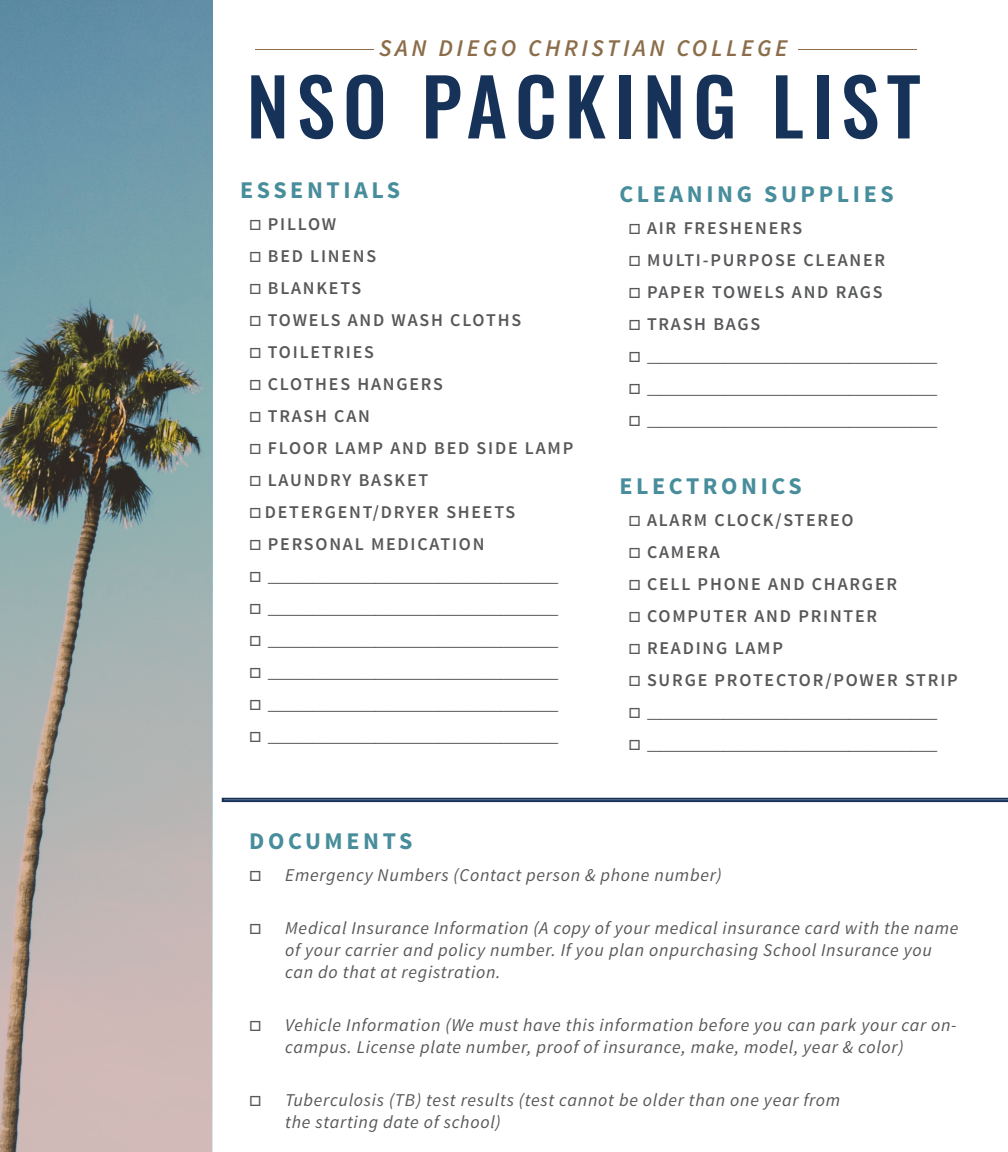
<style>
.page{position:relative;width:1008px;height:1152px;background:#fff}
.page>*{position:absolute;margin:0;border:0;box-sizing:border-box;transform-origin:0 0}
.t1{font:500 78px "Oswald";letter-spacing:.1em;color:#163258}
.t2{font:700 24px "Source Sans Pro";letter-spacing:.15em;color:#478d9b}
.t3{font:italic 600 24px "Source Sans Pro";letter-spacing:.15em;color:#8b6d4a}
.t4{font:italic 18px/21.6px "Source Sans Pro";letter-spacing:.04em;color:#57585a}
.t5{font:600 18px "Source Sans Pro";letter-spacing:.1em;color:#57585a}
.t6{font:600 14px "Source Sans Pro";color:#57585a}
</style>
<div class="page">
<svg style="left:0;top:0;width:212px;height:1152px;background:#929e9f"></svg>
<svg style="left:222px;top:798px;width:786px;height:4px;background:#274164"></svg>
<hr style="left:798px;top:49px;width:119px;height:1px;background:#8b6d4a">
<hr style="left:255px;top:49px;width:119px;height:1px;background:#8b6d4a">
<p class="t3" style="left:379px;top:33px;width:410px">SAN DIEGO CHRISTIAN COLLEGE</p>
<p class="t1" style="left:247px;top:52px;width:675px">NSO PACKING LIST</p>
<p class="t2" style="left:240px;top:174px;width:161px">ESSENTIALS</p>
<p class="t5" style="left:249px;top:212px;width:89px">□ PILLOW</p>
<p class="t5" style="left:249px;top:244px;width:128px">□ BED LINENS</p>
<p class="t5" style="left:249px;top:276px;width:113px">□ BLANKETS</p>
<p class="t5" style="left:249px;top:308px;width:273px">□ TOWELS AND WASH CLOTHS</p>
<p class="t5" style="left:249px;top:340px;width:126px">□ TOILETRIES</p>
<p class="t5" style="left:249px;top:372px;width:195px">□ CLOTHES HANGERS</p>
<p class="t5" style="left:249px;top:404px;width:122px">□ TRASH CAN</p>
<p class="t5" style="left:249px;top:436px;width:326px">□ FLOOR LAMP AND BED SIDE LAMP</p>
<p class="t5" style="left:249px;top:468px;width:181px">□ LAUNDRY BASKET</p>
<p class="t5" style="left:249px;top:500px;width:267px">□ DETERGENT/DRYER SHEETS</p>
<p class="t5" style="left:249px;top:532px;width:237px">□ PERSONAL MEDICATION</p>
<p class="t6" style="left:249px;top:568px;width:311px">□ ______________________________________________</p>
<p class="t6" style="left:249px;top:600px;width:311px">□ ______________________________________________</p>
<p class="t6" style="left:249px;top:632px;width:311px">□ ______________________________________________</p>
<p class="t6" style="left:249px;top:664px;width:311px">□ ______________________________________________</p>
<p class="t6" style="left:249px;top:696px;width:311px">□ ______________________________________________</p>
<p class="t6" style="left:249px;top:728px;width:311px">□ ______________________________________________</p>
<p class="t2" style="left:619px;top:179px;width:276px">CLEANING SUPPLIES</p>
<p class="t5" style="left:628px;top:217px;width:175px">□ AIR FRESHENERS</p>
<p class="t5" style="left:628px;top:249px;width:258px">□ MULTI-PURPOSE CLEANER</p>
<p class="t5" style="left:628px;top:281px;width:256px">□ PAPER TOWELS AND RAGS</p>
<p class="t5" style="left:628px;top:313px;width:133px">□ TRASH BAGS</p>
<p class="t6" style="left:628px;top:349px;width:311px">□ ______________________________________________</p>
<p class="t6" style="left:628px;top:381px;width:311px">□ ______________________________________________</p>
<p class="t6" style="left:628px;top:413px;width:311px">□ ______________________________________________</p>
<p class="t2" style="left:619px;top:471px;width:184px">ELECTRONICS</p>
<p class="t5" style="left:628px;top:509px;width:227px">□ ALARM CLOCK/STEREO</p>
<p class="t5" style="left:628px;top:541px;width:93px">□ CAMERA</p>
<p class="t5" style="left:628px;top:573px;width:270px">□ CELL PHONE AND CHARGER</p>
<p class="t5" style="left:628px;top:605px;width:250px">□ COMPUTER AND PRINTER</p>
<p class="t5" style="left:628px;top:637px;width:156px">□ READING LAMP</p>
<p class="t5" style="left:628px;top:669px;width:331px">□ SURGE PROTECTOR/POWER STRIP</p>
<p class="t6" style="left:628px;top:705px;width:311px">□ ______________________________________________</p>
<p class="t6" style="left:628px;top:737px;width:311px">□ ______________________________________________</p>
<p class="t2" style="left:249px;top:826px;width:165px">DOCUMENTS</p>
<p class="t4" style="left:249px;top:864px;width:474px">□ Emergency Numbers (Contact person &amp; phone number)</p>
<p class="t4" style="left:285px;top:918px;width:675px;text-indent:-36px">□ Medical Insurance Information (A copy of your medical insurance card with the name of your carrier and policy number. If you plan onpurchasing School Insurance you can do that at registration.</p>
<p class="t4" style="left:285px;top:1015px;width:673px;text-indent:-36px">□ Vehicle Information (We must have this information before you can park your car on&shy;campus. License plate number, proof of insurance, make, model, year &amp; color)</p>
<p class="t4" style="left:249px;top:1090px;width:593px">□ Tuberculosis (TB) test results (test cannot be older than one year from</p>
<p class="t4" style="left:285px;top:1111px;width:217px">the starting date of school)</p>
</div>
